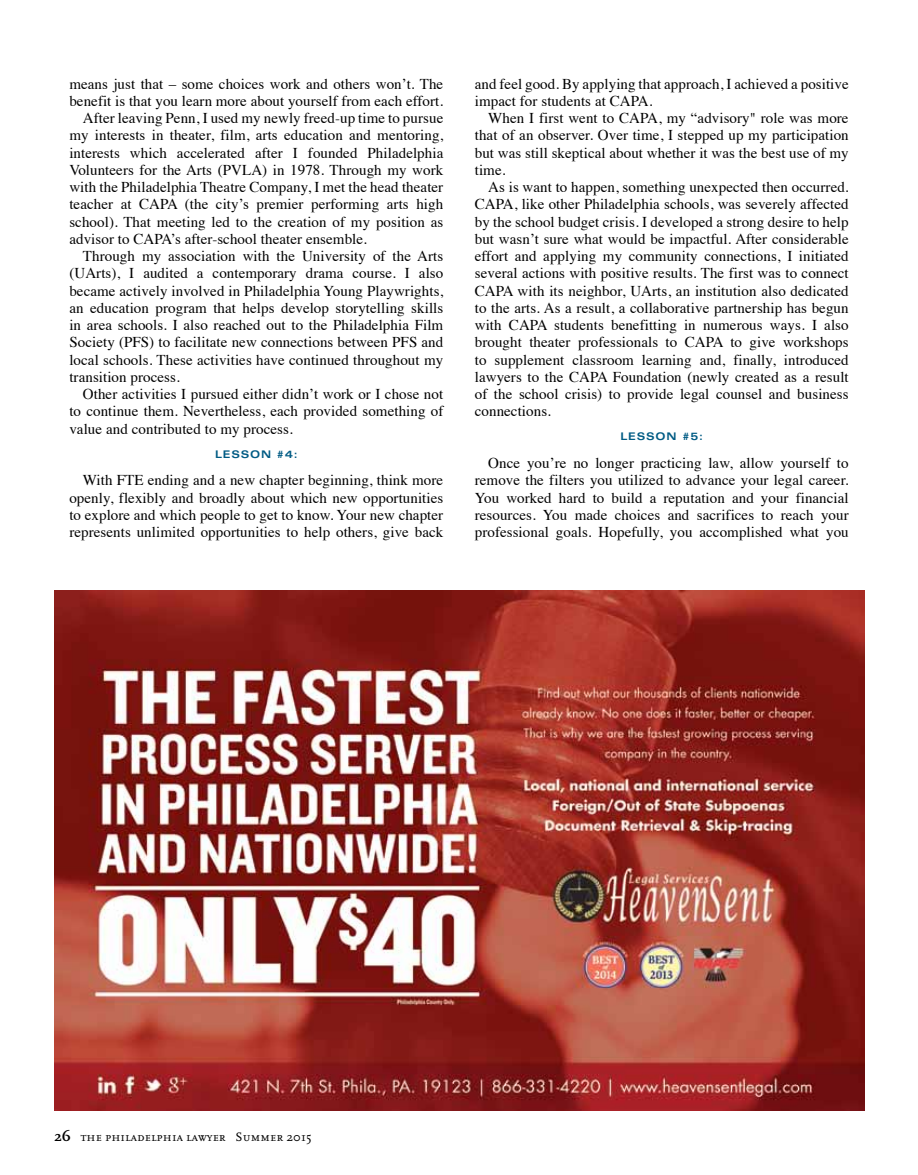
<style>
.page{position:relative;width:918px;height:1175px;background:#fff}
.page>*{position:absolute;margin:0;border:0;box-sizing:border-box;transform-origin:0 0}
.t1{font:15px/17.2px "Times";letter-spacing:.005em;color:#000;text-align:justify}
.t2{font:12.75px "Scala Caps";letter-spacing:.005em;color:#000}
.t3{font:700 expanded 10.5px "Univers LT Std";letter-spacing:.075em;color:#005b84}
.s1{font-family:"Scala";font-weight:700;font-size:15px}
</style>
<div class="page">
<img style="left:54px;top:590px;width:810px;height:520px">
<p class="t1" style="left:69px;top:74px;width:375px">means just that – some choices work and others won’t. The</p>
<p class="t1" style="left:69px;top:91px;width:375px">benefit is that you learn more about yourself from each effort.</p>
<p class="t1" style="left:83px;top:108px;width:362px">After leaving Penn, I used my newly freed-up time to pursue</p>
<p class="t1" style="left:69px;top:125px;width:375px">my interests in theater, film, arts education and mentoring,</p>
<p class="t1" style="left:69px;top:143px;width:375px">interests which accelerated after I founded Philadelphia</p>
<p class="t1" style="left:69px;top:160px;width:375px">Volunteers for the Arts (PVLA) in 1978. Through my work</p>
<p class="t1" style="left:69px;top:177px;width:375px">with the Philadelphia Theatre Company, I met the head theater</p>
<p class="t1" style="left:69px;top:194px;width:375px">teacher at CAPA (the city’s premier performing arts high</p>
<p class="t1" style="left:69px;top:212px;width:375px">school). That meeting led to the creation of my position as</p>
<p class="t1" style="left:69px;top:229px;width:299px">advisor to CAPA’s after-school theater ensemble.</p>
<p class="t1" style="left:83px;top:246px;width:362px">Through my association with the University of the Arts</p>
<p class="t1" style="left:69px;top:263px;width:375px">(UArts), I audited a contemporary drama course. I also</p>
<p class="t1" style="left:69px;top:281px;width:375px">became actively involved in Philadelphia Young Playwrights,</p>
<p class="t1" style="left:69px;top:298px;width:375px">an education program that helps develop storytelling skills</p>
<p class="t1" style="left:69px;top:315px;width:375px">in area schools. I also reached out to the Philadelphia Film</p>
<p class="t1" style="left:69px;top:332px;width:375px">Society (PFS) to facilitate new connections between PFS and</p>
<p class="t1" style="left:69px;top:350px;width:375px">local schools. These activities have continued throughout my</p>
<p class="t1" style="left:69px;top:367px;width:112px">transition process.</p>
<p class="t1" style="left:83px;top:384px;width:362px">Other activities I pursued either didn’t work or I chose not</p>
<p class="t1" style="left:69px;top:401px;width:375px">to continue them. Nevertheless, each provided something of</p>
<p class="t1" style="left:69px;top:419px;width:225px">value and contributed to my process.</p>
<p class="t3" style="left:215px;top:448px;width:84px">LESSON #4:</p>
<p class="t1" style="left:69px;top:470px;width:375px;text-indent:14px">With FTE ending and a new chapter beginning, think more openly, flexibly and broadly about which new opportunities to explore and which people to get to know. Your new chapter represents unlimited opportunities to help others, give back</p>
<p class="t1" style="left:475px;top:74px;width:375px">and feel good. By applying that approach, I achieved a positive impact for students at CAPA.</p>
<p class="t1" style="left:475px;top:108px;width:376px;text-indent:14px">When I first went to CAPA, my “advisory" role was more that of an observer. Over time, I stepped up my participation but was still skeptical about whether it was the best use of my time.</p>
<p class="t1" style="left:475px;top:177px;width:375px;text-indent:14px">As is want to happen, something unexpected then occurred.<br>CAPA, like other Philadelphia schools, was severely affected by the school budget crisis. I developed a strong desire to help but wasn’t sure what would be impactful. After considerable effort and applying my community connections, I initiated several actions with positive results. The first was to connect CAPA with its neighbor, UArts, an institution also dedicated to the arts. As a result, a collaborative partnership has begun with CAPA students benefitting in numerous ways. I also brought theater professionals to CAPA to give workshops to supplement classroom learning and, finally, introduced lawyers to the CAPA Foundation (newly created as a result of the school crisis) to provide legal counsel and business connections.</p>
<p class="t3" style="left:620px;top:431px;width:84px">LESSON #5:</p>
<p class="t1" style="left:475px;top:453px;width:375px;text-indent:14px">Once you’re no longer practicing law, allow yourself to remove the filters you utilized to advance your legal career.<br>You worked hard to build a reputation and your financial resources. You made choices and sacrifices to reach your professional goals. Hopefully, you accomplished what you</p>
<p class="t2" style="left:54px;top:1130px;width:259px"><span class="s1">26</span> the philadelphia lawyer Summer 2015</p>
</div>
